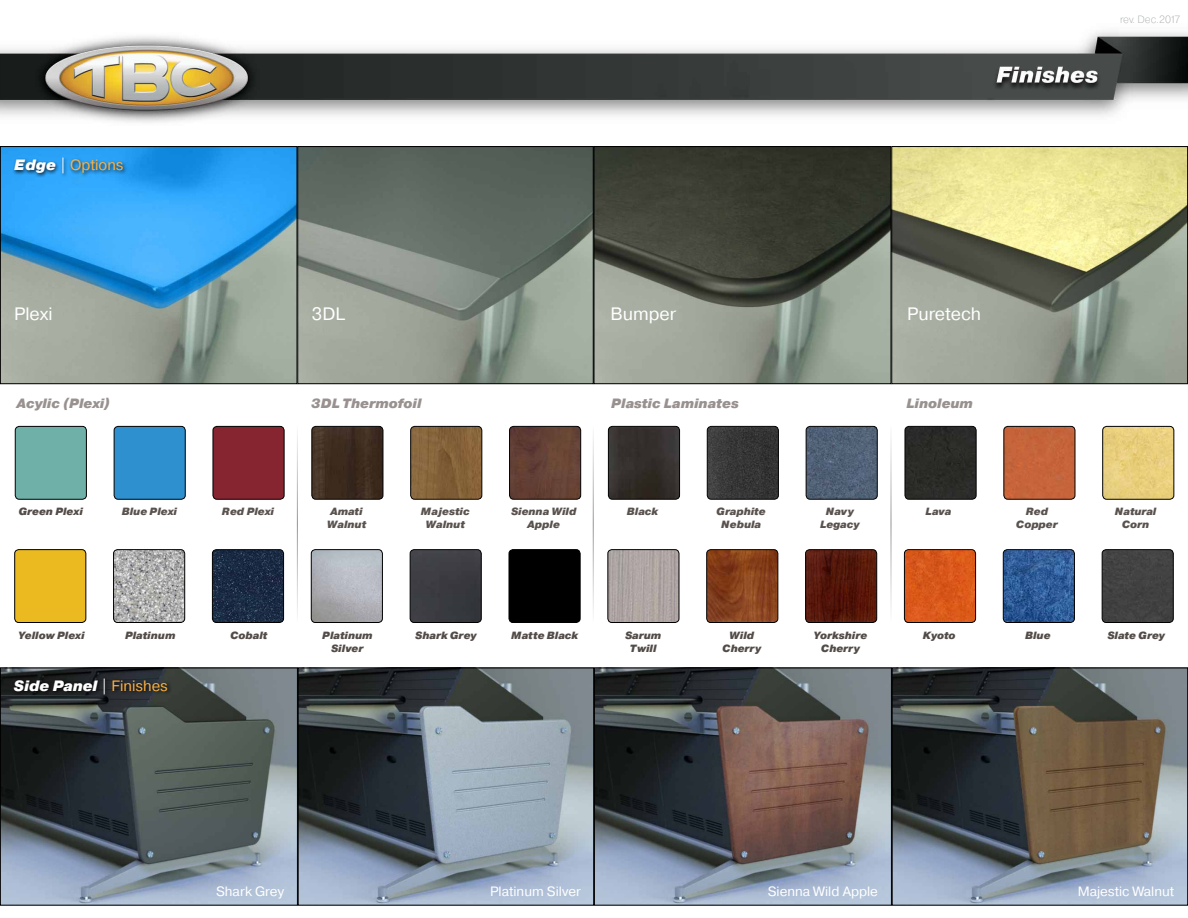
<style>
.page{position:relative;width:1188px;height:918px;background:#fff}
.page>*{position:absolute;margin:0;border:0;box-sizing:border-box;transform-origin:0 0}
.t1{font:18px "Pragmatica";color:#fff}
.t2{font:italic 900 15px "Pragmatica";color:#fff}
.t3{font:15px "Pragmatica";color:#fbb040}
.t4{font:13.5px "Pragmatica";color:#fff}
.t5{font:italic 900 13.5px "Pragmatica";color:#98918f}
.t6{font:italic 900 10.5px/12.6px "Pragmatica";color:#524b48;text-align:center}
.t7{font:italic 900 10.5px/12.6px "Pragmatica";color:#59524f;text-align:center}
.t8{font:200 10.5px "Pragmatica";color:#a7a9ac}
.s1{font-weight:900;font-style:italic;color:#fff}
.s2{color:#fff}
.s3{font-weight:400;font-style:normal}
.s4{font-weight:400;font-style:normal;color:#fbb040}
</style>
<div class="page">
<div style="left:15px;top:426px;width:71px;height:73px;background:#6fb0a8;border-radius:4px"></div>
<div style="left:15px;top:426px;width:72px;height:74px;border:1px solid #000;border-radius:4px"></div>
<img style="left:1104px;top:427px;width:70px;height:72px">
<div style="left:1102px;top:426px;width:72px;height:74px;border:1px solid #000;border-radius:4px"></div>
<div style="left:114px;top:426px;width:71px;height:73px;background:#2e90cf;border-radius:4px"></div>
<div style="left:114px;top:426px;width:72px;height:74px;border:1px solid #000;border-radius:4px"></div>
<div style="left:213px;top:426px;width:71px;height:73px;background:#862530;border-radius:4px"></div>
<div style="left:213px;top:426px;width:71px;height:74px;border:1px solid #000;border-radius:4px"></div>
<img style="left:313px;top:427px;width:70px;height:72px">
<div style="left:311px;top:426px;width:72px;height:74px;border:1px solid #000;border-radius:4px"></div>
<img style="left:412px;top:427px;width:70px;height:72px">
<div style="left:410px;top:426px;width:72px;height:74px;border:1px solid #000;border-radius:4px"></div>
<img style="left:511px;top:427px;width:70px;height:71px">
<div style="left:509px;top:426px;width:72px;height:74px;border:1px solid #000;border-radius:4px"></div>
<img style="left:608px;top:427px;width:72px;height:71px">
<div style="left:608px;top:426px;width:72px;height:74px;border:1px solid #000;border-radius:4px"></div>
<img style="left:707px;top:427px;width:70px;height:72px">
<div style="left:707px;top:426px;width:72px;height:74px;border:1px solid #000;border-radius:4px"></div>
<img style="left:806px;top:427px;width:70px;height:72px">
<div style="left:806px;top:426px;width:72px;height:74px;border:1px solid #000;border-radius:4px"></div>
<div style="left:905px;top:427px;width:70px;height:72px;background:#2b2b27"></div>
<div style="left:905px;top:426px;width:72px;height:74px;border:1px solid #000;border-radius:4px"></div>
<div style="left:1005px;top:427px;width:70px;height:72px;background:#c6643b"></div>
<div style="left:1003px;top:426px;width:72px;height:74px;border:1px solid #000;border-radius:4px"></div>
<div style="left:15px;top:550px;width:71px;height:73px;background:#ebba20;border-radius:4px"></div>
<div style="left:14px;top:549px;width:72px;height:74px;border:1px solid #000;border-radius:4px"></div>
<img style="left:115px;top:550px;width:70px;height:72px">
<div style="left:113px;top:549px;width:72px;height:74px;border:1px solid #000;border-radius:4px"></div>
<img style="left:212px;top:551px;width:72px;height:71px">
<div style="left:212px;top:549px;width:72px;height:74px;border:1px solid #000;border-radius:4px"></div>
<img style="left:311px;top:550px;width:70px;height:72px">
<div style="left:311px;top:549px;width:72px;height:74px;border:1px solid #000;border-radius:4px"></div>
<img style="left:410px;top:550px;width:70px;height:72px">
<div style="left:410px;top:549px;width:72px;height:74px;border:1px solid #000;border-radius:4px"></div>
<div style="left:509px;top:550px;width:71px;height:73px;background:#000;border-radius:4px"></div>
<div style="left:509px;top:549px;width:72px;height:74px;border:1px solid #000;border-radius:4px"></div>
<img style="left:609px;top:550px;width:70px;height:72px">
<div style="left:607px;top:549px;width:72px;height:74px;border:1px solid #000;border-radius:4px"></div>
<img style="left:708px;top:550px;width:70px;height:72px">
<div style="left:706px;top:549px;width:72px;height:74px;border:1px solid #000;border-radius:4px"></div>
<img style="left:807px;top:550px;width:70px;height:72px">
<div style="left:805px;top:549px;width:72px;height:74px;border:1px solid #000;border-radius:4px"></div>
<img style="left:904px;top:550px;width:72px;height:72px">
<div style="left:904px;top:549px;width:72px;height:74px;border:1px solid #000;border-radius:4px"></div>
<img style="left:1003px;top:550px;width:70px;height:72px">
<div style="left:1003px;top:549px;width:72px;height:74px;border:1px solid #000;border-radius:4px"></div>
<div style="left:1102px;top:550px;width:70px;height:72px;background:#424242"></div>
<div style="left:1102px;top:549px;width:72px;height:74px;border:1px solid #000;border-radius:4px"></div>
<img style="left:2px;top:148px;width:1184px;height:234px">
<div style="left:0;top:146px;width:297px;height:238px;border:1px solid #000"></div>
<div style="left:297px;top:146px;width:297px;height:238px;border:1px solid #000"></div>
<div style="left:594px;top:146px;width:297px;height:238px;border:1px solid #000"></div>
<div style="left:891px;top:146px;width:297px;height:238px;border:1px solid #000"></div>
<img style="left:2px;top:670px;width:1184px;height:234px">
<div style="left:0;top:668px;width:298px;height:238px;border:1px solid #000"></div>
<div style="left:298px;top:668px;width:296px;height:238px;border:1px solid #000"></div>
<div style="left:594px;top:668px;width:298px;height:238px;border:1px solid #000"></div>
<div style="left:892px;top:668px;width:296px;height:238px;border:1px solid #000"></div>
<img style="left:0;top:31px;width:1188px;height:92px">
<div style="left:12px;top:156px;width:116px;height:22px;background:#000;opacity:.75"></div>
<div style="left:12px;top:677px;width:160px;height:22px;background:#000;opacity:.75"></div>
<p class="t8" style="left:1120px;top:13px;width:62px">rev. Dec.2017</p>
<h2 class="t3" style="left:14px;top:156px;width:111px"><span class="s1">Edge</span> <span class="s2">|</span> Options</h2>
<h1 class="t1" style="left:14px;top:302px;width:40px">Plexi</h1>
<h1 class="t1" style="left:312px;top:302px;width:34px">3DL</h1>
<h1 class="t1" style="left:610px;top:302px;width:68px">Bumper</h1>
<h1 class="t1" style="left:907px;top:302px;width:75px">Puretech</h1>
<p class="t5" style="left:17px;top:395px;width:95px">Acylic (Plexi)</p>
<p class="t5" style="left:311px;top:395px;width:112px">3DL Thermofoil</p>
<p class="t5" style="left:611px;top:395px;width:129px">Plastic Laminates</p>
<p class="t5" style="left:906px;top:395px;width:68px">Linoleum</p>
<p class="t6" style="left:19px;top:505px;width:66px">Green Plexi</p>
<p class="t7" style="left:122px;top:505px;width:57px">Blue Plexi</p>
<p class="t7" style="left:222px;top:505px;width:54px">Red Plexi</p>
<p class="t7" style="left:327px;top:505px;width:40px">Amati<br>Walnut</p>
<p class="t7" style="left:421px;top:505px;width:50px">Majestic<br>Walnut</p>
<p class="t7" style="left:511px;top:505px;width:67px">Sienna Wild<br>Apple</p>
<p class="t7" style="left:627px;top:505px;width:33px">Black</p>
<p class="t7" style="left:717px;top:505px;width:51px">Graphite<br>Nebula</p>
<p class="t7" style="left:820px;top:505px;width:41px">Navy<br>Legacy</p>
<p class="t7" style="left:925px;top:505px;width:27px">Lava</p>
<p class="t7" style="left:1016px;top:505px;width:43px">Red<br>Copper</p>
<p class="t7" style="left:1115px;top:505px;width:43px">Natural<br>Corn</p>
<p class="t6" style="left:18px;top:630px;width:68px">Yellow Plexi</p>
<p class="t6" style="left:125px;top:630px;width:52px">Platinum</p>
<p class="t6" style="left:230px;top:630px;width:38px">Cobalt</p>
<p class="t6" style="left:322px;top:630px;width:52px">Platinum<br>Silver</p>
<p class="t6" style="left:416px;top:630px;width:62px">Shark Grey</p>
<p class="t6" style="left:511px;top:630px;width:68px">Matte Black</p>
<p class="t6" style="left:625px;top:630px;width:37px">Sarum<br>Twill</p>
<p class="t6" style="left:723px;top:630px;width:40px">Wild<br>Cherry</p>
<p class="t6" style="left:814px;top:630px;width:55px">Yorkshire<br>Cherry</p>
<p class="t6" style="left:923px;top:630px;width:34px">Kyoto</p>
<p class="t6" style="left:1025px;top:630px;width:27px">Blue</p>
<p class="t6" style="left:1108px;top:630px;width:59px">Slate Grey</p>
<h2 class="t2" style="left:14px;top:676px;width:155px">Side Panel <span class="s3">|</span> <span class="s4">Finishes</span></h2>
<p class="t4" style="left:216px;top:883px;width:70px">Shark Grey</p>
<p class="t4" style="left:490px;top:883px;width:92px">Platinum Silver</p>
<p class="t4" style="left:768px;top:883px;width:112px">Sienna Wild Apple</p>
<p class="t4" style="left:1078px;top:883px;width:98px">Majestic Walnut</p>
</div>
